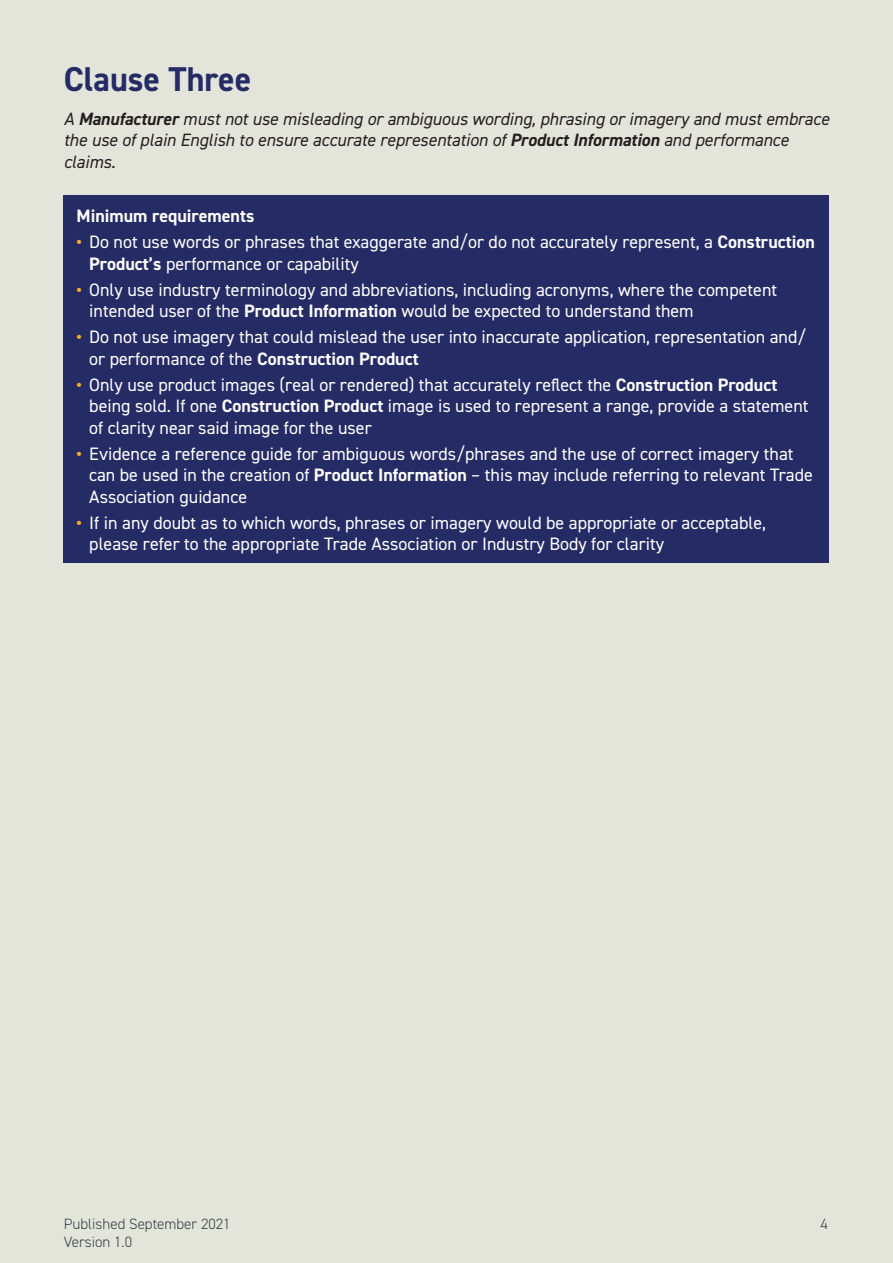
<style>
.page{position:relative;width:893px;height:1263px;background:#e3e5da}
.page>*{position:absolute;margin:0;border:0;box-sizing:border-box;transform-origin:0 0}
.t1{font:700 34.5px "DIN2014";color:#252b64}
.t2{font:18px/21.6px "DIN2014";color:#fff}
.t3{font:700 18px "DIN2014";color:#fff}
.t4{font:italic 17.85px/21.5px "DIN2014";color:#231f20}
.t5{font:300 15px/18px "DIN2014";color:#323e47}
.s1{font-weight:700}
.s2{font-weight:700;color:#faad26}
</style>
<div class="page">
<div style="left:64px;top:196px;width:765px;height:367px;background:#252b64"></div>
<p class="t1" style="left:64px;top:56px;width:189px">Clause Three</p>
<p class="t4" style="left:64px;top:108px;width:767px">A <span class="s1">Manufacturer</span> must not use misleading or ambiguous wording, phrasing or imagery and must embrace the use of plain English to ensure accurate representation of <span class="s1">Product Information</span> and performance claims.</p>
<p class="t3" style="left:77px;top:204px;width:179px">Minimum requirements</p>
<p class="t2" style="left:89px;top:231px;width:727px;text-indent:-13px"><span class="s2">•</span> Do not use words or phrases that exaggerate and/or do not accurately represent, a <span class="s1">Construction<br>Product’s</span> performance or capability</p>
<p class="t2" style="left:89px;top:278px;width:689px;text-indent:-13px"><span class="s2">•</span> Only use industry terminology and abbreviations, including acronyms, where the competent intended user of the <span class="s1">Product Information</span> would be expected to understand them</p>
<p class="t2" style="left:89px;top:326px;width:718px;text-indent:-13px"><span class="s2">•</span> Do not use imagery that could mislead the user into inaccurate application, representation and/ or performance of the <span class="s1">Construction Product</span></p>
<p class="t2" style="left:89px;top:373px;width:721px;text-indent:-13px"><span class="s2">•</span> Only use product images (real or rendered) that accurately reflect the <span class="s1">Construction Product </span>being sold. If one <span class="s1">Construction Product</span> image is used to represent a range, provide a statement of clarity near said image for the user</p>
<p class="t2" style="left:89px;top:442px;width:725px;text-indent:-13px"><span class="s2">•</span> Evidence a reference guide for ambiguous words/phrases and the use of correct imagery that can be used in the creation of <span class="s1">Product Information</span> – this may include referring to relevant Trade<br>Association guidance</p>
<p class="t2" style="left:89px;top:511px;width:678px;text-indent:-13px"><span class="s2">•</span> If in any doubt as to which words, phrases or imagery would be appropriate or acceptable, please refer to the appropriate Trade Association or Industry Body for clarity</p>
<p class="t5" style="left:64px;top:1215px;width:168px">Published September 2021<br>Version 1.0</p>
<p class="t5" style="left:820px;top:1215px;width:9px">4</p>
</div>
